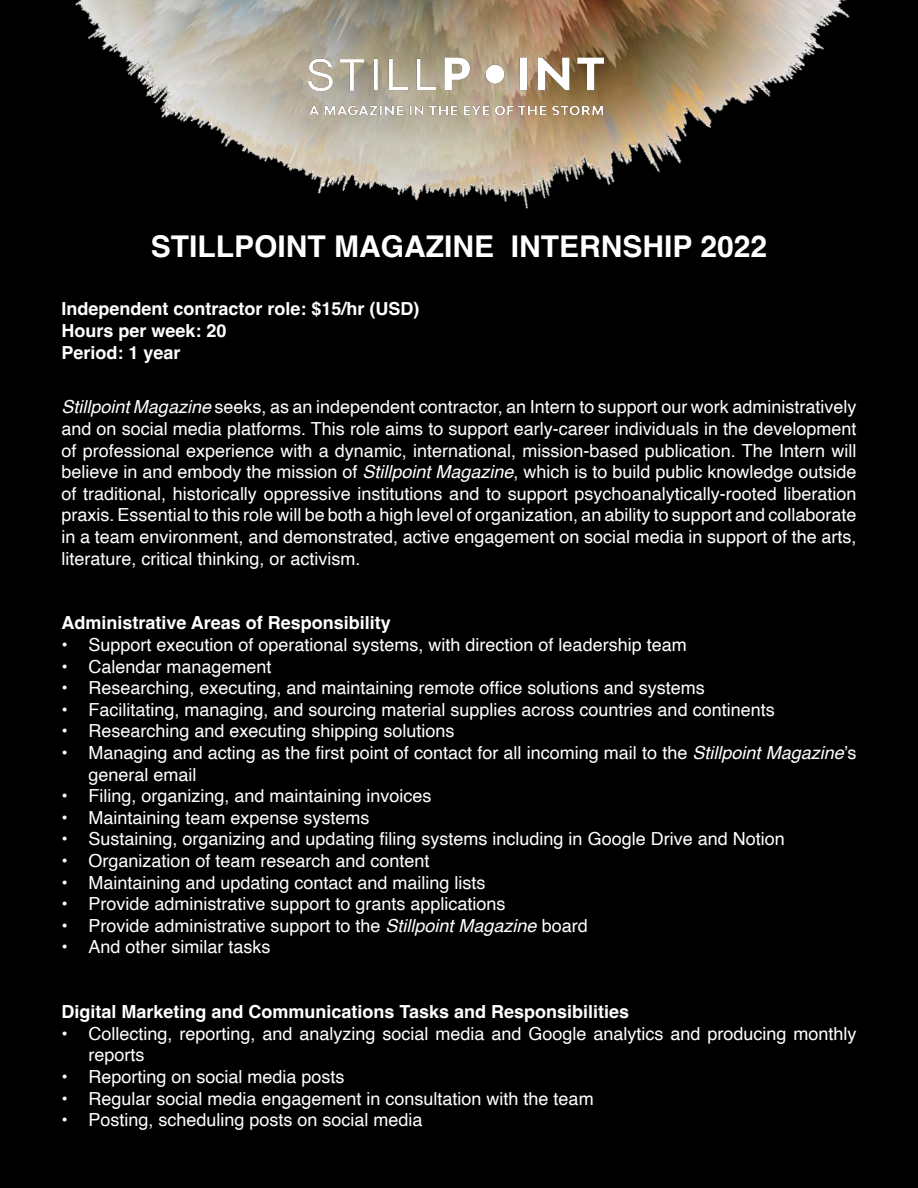
<style>
.page{position:relative;width:918px;height:1188px;background:#000}
.page>*{position:absolute;margin:0;border:0;box-sizing:border-box;transform-origin:0 0}
.t1{font:700 30px "Helvetica";color:#fff}
.t2{font:18px/21.6px "Helvetica";color:#fff}
.t3{font:700 18px/21.6px "Helvetica";color:#fff}
.s1{font-style:italic}
</style>
<div class="page">
<img style="left:75px;top:0;width:775px;height:209px">
<img style="left:296px;top:48px;width:326px;height:80px">
<h1 class="t1" style="left:151px;top:228px;width:618px">STILLPOINT MAGAZINE INTERNSHIP 2022</h1>
<p class="t3" style="left:61px;top:300px;width:360px">Independent contractor role: $15/hr (USD)<br>Hours per week: 20<br>Period: 1 year</p>
<p class="t2" style="left:61px;top:397px;width:797px;text-align:justify"><span class="s1">Stillpoint Magazine</span> seeks, as an independent contractor, an Intern to support our work administratively and on social media platforms. This role aims to support early-career individuals in the development of professional experience with a dynamic, international, mission-based publication. The Intern will believe in and embody the mission of <span class="s1">Stillpoint Magazine</span>, which is to build public knowledge outside of traditional, historically oppressive institutions and to support psychoanalytically-rooted liberation praxis. Essential to this role will be both a high level of organization, an ability to support and collaborate in a team environment, and demonstrated, active engagement on social media in support of the arts, literature, critical thinking, or activism.</p>
<p class="t3" style="left:61px;top:614px;width:331px">Administrative Areas of Responsibility</p>
<p class="t2" style="left:61px;top:634px;width:627px">• Support execution of operational systems, with direction of leadership team</p>
<p class="t2" style="left:61px;top:656px;width:212px">• Calendar management</p>
<p class="t2" style="left:61px;top:678px;width:645px">• Researching, executing, and maintaining remote office solutions and systems</p>
<p class="t2" style="left:61px;top:699px;width:715px">• Facilitating, managing, and sourcing material supplies across countries and continents</p>
<p class="t2" style="left:61px;top:721px;width:395px">• Researching and executing shipping solutions</p>
<p class="t2" style="left:88px;top:742px;width:770px;text-indent:-27px">• Managing and acting as the first point of contact for all incoming mail to the <span class="s1">Stillpoint Magazine</span>’s general email</p>
<p class="t2" style="left:61px;top:786px;width:372px">• Filing, organizing, and maintaining invoices</p>
<p class="t2" style="left:61px;top:807px;width:310px">• Maintaining team expense systems</p>
<p class="t2" style="left:61px;top:829px;width:725px">• Sustaining, organizing and updating filing systems including in Google Drive and Notion</p>
<p class="t2" style="left:61px;top:850px;width:370px">• Organization of team research and content</p>
<p class="t2" style="left:61px;top:872px;width:426px">• Maintaining and updating contact and mailing lists</p>
<p class="t2" style="left:61px;top:894px;width:446px">• Provide administrative support to grants applications</p>
<p class="t2" style="left:61px;top:915px;width:528px">• Provide administrative support to the <span class="s1">Stillpoint Magazine</span> board</p>
<p class="t2" style="left:61px;top:937px;width:211px">• And other similar tasks</p>
<p class="t3" style="left:61px;top:1003px;width:569px">Digital Marketing and Communications Tasks and Responsibilities</p>
<p class="t2" style="left:88px;top:1023px;width:770px;text-indent:-27px">• Collecting, reporting, and analyzing social media and Google analytics and producing monthly reports</p>
<p class="t2" style="left:61px;top:1066px;width:285px">• Reporting on social media posts</p>
<p class="t2" style="left:61px;top:1088px;width:534px">• Regular social media engagement in consultation with the team</p>
<p class="t2" style="left:61px;top:1110px;width:363px">• Posting, scheduling posts on social media</p>
</div>
